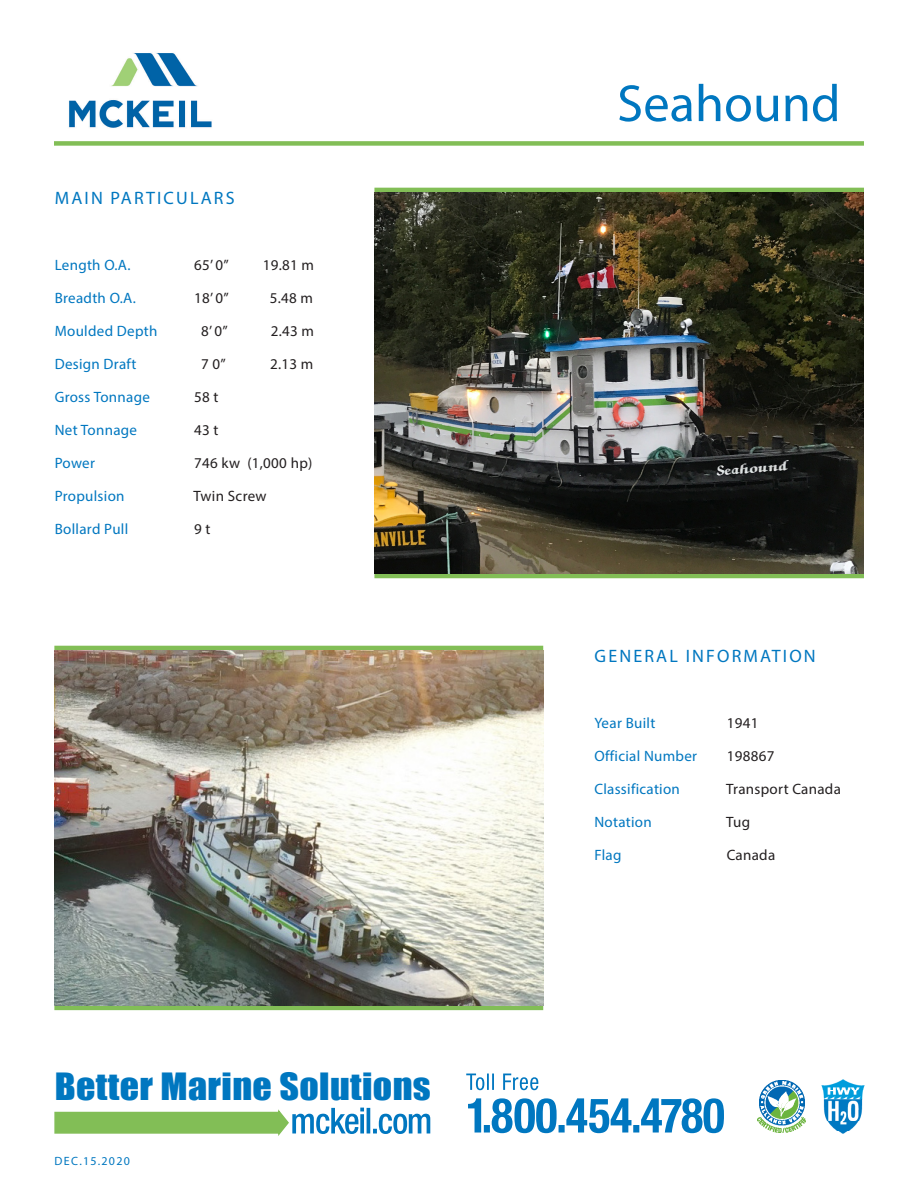
<style>
.page{position:relative;width:918px;height:1188px;background:#fff}
.page>*{position:absolute;margin:0;border:0;box-sizing:border-box;transform-origin:0 0}
.t1{font:52.5px "Myriad Pro";color:#0077c0}
.t2{font:34.5px "Impact";letter-spacing:.01em;color:#0077c0;scale:1.1 1}
.t3{font:18px "Myriad Pro";letter-spacing:.12em;color:#0077c0}
.t4{font:15px "Myriad Pro";letter-spacing:.02em;color:#0077c0}
.t5{font:15px "Myriad Pro";letter-spacing:.02em;color:#231f20}
.t6{font:12px "Myriad Pro";letter-spacing:.1em;color:#0077c0}
</style>
<div class="page">
<div style="left:54px;top:141px;width:810px;height:5px;background:#82be56"></div>
<hr style="left:374px;top:574px;width:490px;height:4px;background:#82be56">
<hr style="left:374px;top:188px;width:490px;height:4px;background:#82be56">
<hr style="left:54px;top:646px;width:489px;height:4px;background:#82be56">
<hr style="left:54px;top:1006px;width:489px;height:4px;background:#82be56">
<img style="left:69px;top:53px;width:143px;height:75px">
<img style="left:757px;top:1081px;width:49px;height:52px">
<svg style="left:54px;top:1107px;width:376px;height:29px"></svg>
<img style="left:821px;top:1080px;width:44px;height:54px">
<svg style="left:468px;top:1098px;width:256px;height:35px"></svg>
<svg style="left:466px;top:1074px;width:72px;height:16px"></svg>
<img style="left:55px;top:650px;width:488px;height:356px">
<img style="left:374px;top:192px;width:489px;height:382px">
<p class="t3" style="left:55px;top:187px;width:181px">MAIN PARTICULARS</p>
<p class="t4" style="left:55px;top:256px;width:77px">Length O.A.</p>
<p class="t5" style="left:194px;top:256px;width:36px">65’ 0”</p>
<p class="t5" style="left:263px;top:256px;width:53px">19.81 m</p>
<p class="t4" style="left:55px;top:289px;width:83px">Breadth O.A.</p>
<p class="t5" style="left:194px;top:289px;width:36px">18’ 0”</p>
<p class="t5" style="left:270px;top:289px;width:45px">5.48 m</p>
<p class="t4" style="left:55px;top:322px;width:104px">Moulded Depth</p>
<p class="t5" style="left:201px;top:322px;width:28px">8’ 0”</p>
<p class="t5" style="left:271px;top:322px;width:45px">2.43 m</p>
<p class="t4" style="left:55px;top:355px;width:83px">Design Draft</p>
<p class="t5" style="left:201px;top:355px;width:26px">7 0”</p>
<p class="t5" style="left:270px;top:355px;width:45px">2.13 m</p>
<p class="t4" style="left:55px;top:388px;width:97px">Gross Tonnage</p>
<p class="t5" style="left:194px;top:388px;width:26px">58 t</p>
<p class="t4" style="left:55px;top:421px;width:84px">Net Tonnage</p>
<p class="t5" style="left:194px;top:421px;width:26px">43 t</p>
<p class="t4" style="left:55px;top:454px;width:42px">Power</p>
<p class="t5" style="left:194px;top:454px;width:120px">746 kw (1,000 hp)</p>
<p class="t4" style="left:55px;top:487px;width:71px">Propulsion</p>
<p class="t5" style="left:193px;top:487px;width:75px">Twin Screw</p>
<p class="t4" style="left:55px;top:520px;width:75px">Bollard Pull</p>
<p class="t5" style="left:194px;top:520px;width:18px">9 t</p>
<p class="t2" style="left:55px;top:1060px;width:343px">Better Marine Solutions</p>
<p class="t6" style="left:55px;top:1153px;width:77px">DEC.15.2020</p>
<p class="t1" style="left:617px;top:71px;width:225px">Seahound</p>
<p class="t3" style="left:595px;top:645px;width:223px">GENERAL INFORMATION</p>
<p class="t4" style="left:594px;top:714px;width:62px">Year Built</p>
<p class="t5" style="left:727px;top:714px;width:33px">1941</p>
<p class="t4" style="left:594px;top:747px;width:104px">Official Number</p>
<p class="t5" style="left:727px;top:747px;width:49px">198867</p>
<p class="t4" style="left:594px;top:780px;width:87px">Classification</p>
<p class="t5" style="left:726px;top:780px;width:116px">Transport Canada</p>
<p class="t4" style="left:594px;top:813px;width:59px">Notation</p>
<p class="t5" style="left:726px;top:813px;width:26px">Tug</p>
<p class="t4" style="left:594px;top:846px;width:29px">Flag</p>
<p class="t5" style="left:727px;top:846px;width:50px">Canada</p>
</div>
